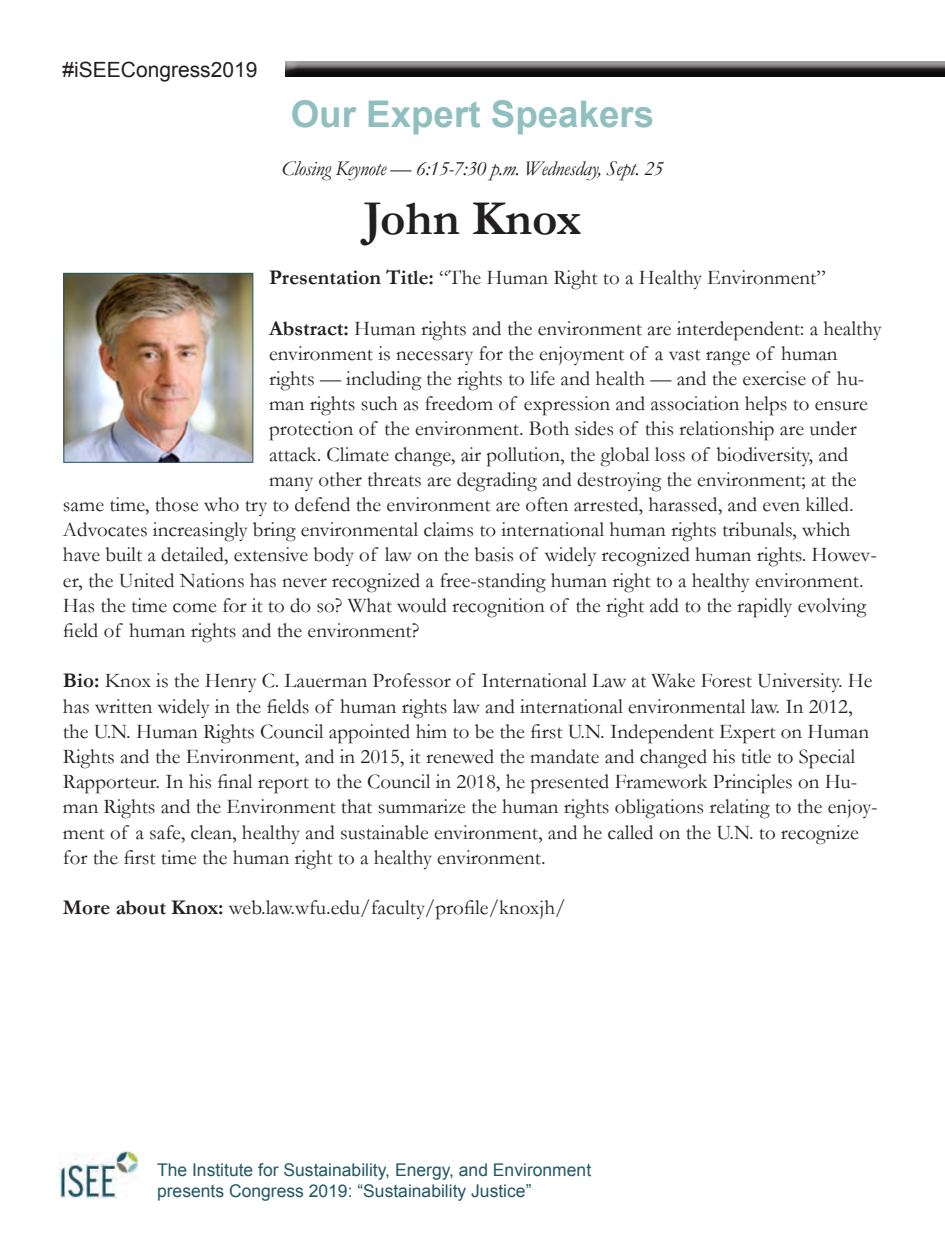
<style>
.page{position:relative;width:945px;height:1260px;background:#fff}
.page>*{position:absolute;margin:0;border:0;box-sizing:border-box;transform-origin:0 0}
.t1{font:700 49px "Garamond";color:#231f20}
.t2{font:700 36.75px "Arial";color:#90bfc0}
.t3{font:21px/25.2px "Garamond";color:#231f20}
.t4{font:italic 21px "Garamond";letter-spacing:-.02em;color:#231f20}
.t5{font:21px "Arial";color:#231f20}
.t6{font:17.5px/21px "Arial";color:#225864}
.s1{font-weight:700}
</style>
<div class="page">
<img style="left:60px;top:1151px;width:79px;height:48px">
<div style="left:285px;top:60px;width:660px;height:14px;background:#9f9d9d"></div>
<div style="left:285px;top:62px;width:660px;height:18px;background:#231f20;opacity:.75"></div>
<img style="left:65px;top:275px;width:186px;height:186px">
<div style="left:63px;top:273px;width:190px;height:190px;border:1px solid #225864"></div>
<p class="t5" style="left:63px;top:56px;width:196px">#iSEECongress2019</p>
<p class="t2" style="left:291px;top:89px;width:365px">Our Expert Speakers</p>
<p class="t4" style="left:282px;top:156px;width:383px">Closing Keynote — 6:15-7:30 p.m. Wednesday, Sept. 25</p>
<p class="t1" style="left:364px;top:189px;width:219px">John Knox</p>
<p class="t3" style="left:269px;top:265px;width:558px"><span class="s1">Presentation Title:</span> “The Human Right to a Healthy Environment”</p>
<p class="t3" style="left:269px;top:315px;width:614px"><span class="s1">Abstract:</span> Human rights and the environment are interdependent: a healthy</p>
<p class="t3" style="left:269px;top:340px;width:570px">environment is necessary for the enjoyment of a vast range of human</p>
<p class="t3" style="left:269px;top:366px;width:597px">rights — including the rights to life and health — and the exercise of hu-</p>
<p class="t3" style="left:269px;top:391px;width:600px">man rights such as freedom of expression and association helps to ensure</p>
<p class="t3" style="left:269px;top:416px;width:589px">protection of the environment. Both sides of this relationship are under</p>
<p class="t3" style="left:269px;top:441px;width:581px">attack. Climate change, air pollution, the global loss of biodiversity, and</p>
<p class="t3" style="left:269px;top:466px;width:589px">many other threats are degrading and destroying the environment; at the</p>
<p class="t3" style="left:63px;top:492px;width:792px">same time, those who try to defend the environment are often arrested, harassed, and even killed.</p>
<p class="t3" style="left:63px;top:517px;width:789px">Advocates increasingly bring environmental claims to international human rights tribunals, which</p>
<p class="t3" style="left:63px;top:542px;width:815px">have built a detailed, extensive body of law on the basis of widely recognized human rights. Howev-</p>
<p class="t3" style="left:63px;top:567px;width:802px">er, the United Nations has never recognized a free-standing human right to a healthy environment.</p>
<p class="t3" style="left:63px;top:592px;width:805px">Has the time come for it to do so? What would recognition of the right add to the rapidly evolving</p>
<p class="t3" style="left:63px;top:618px;width:358px">field of human rights and the environment?</p>
<p class="t3" style="left:63px;top:668px;width:816px"><span class="s1">Bio:</span> Knox is the Henry C. Lauerman Professor of International Law at Wake Forest University. He has written widely in the fields of human rights law and international environmental law. In 2012, the U.N. Human Rights Council appointed him to be the first U.N. Independent Expert on Human Rights and the Environment, and in 2015, it renewed the mandate and changed his title to Special Rapporteur. In his final report to the Council in 2018, he presented Framework Principles on Hu&shy;man Rights and the Environment that summarize the human rights obligations relating to the enjoy&shy;ment of a safe, clean, healthy and sustainable environment, and he called on the U.N. to recognize for the first time the human right to a healthy environment.</p>
<p class="t3" style="left:63px;top:895px;width:504px"><span class="s1">More about Knox:</span> web.law.wfu.edu/faculty/profile/knoxjh/</p>
<p class="t6" style="left:157px;top:1159px;width:436px">The Institute for Sustainability, Energy, and Environment presents Congress 2019: “Sustainability Justice”</p>
</div>
